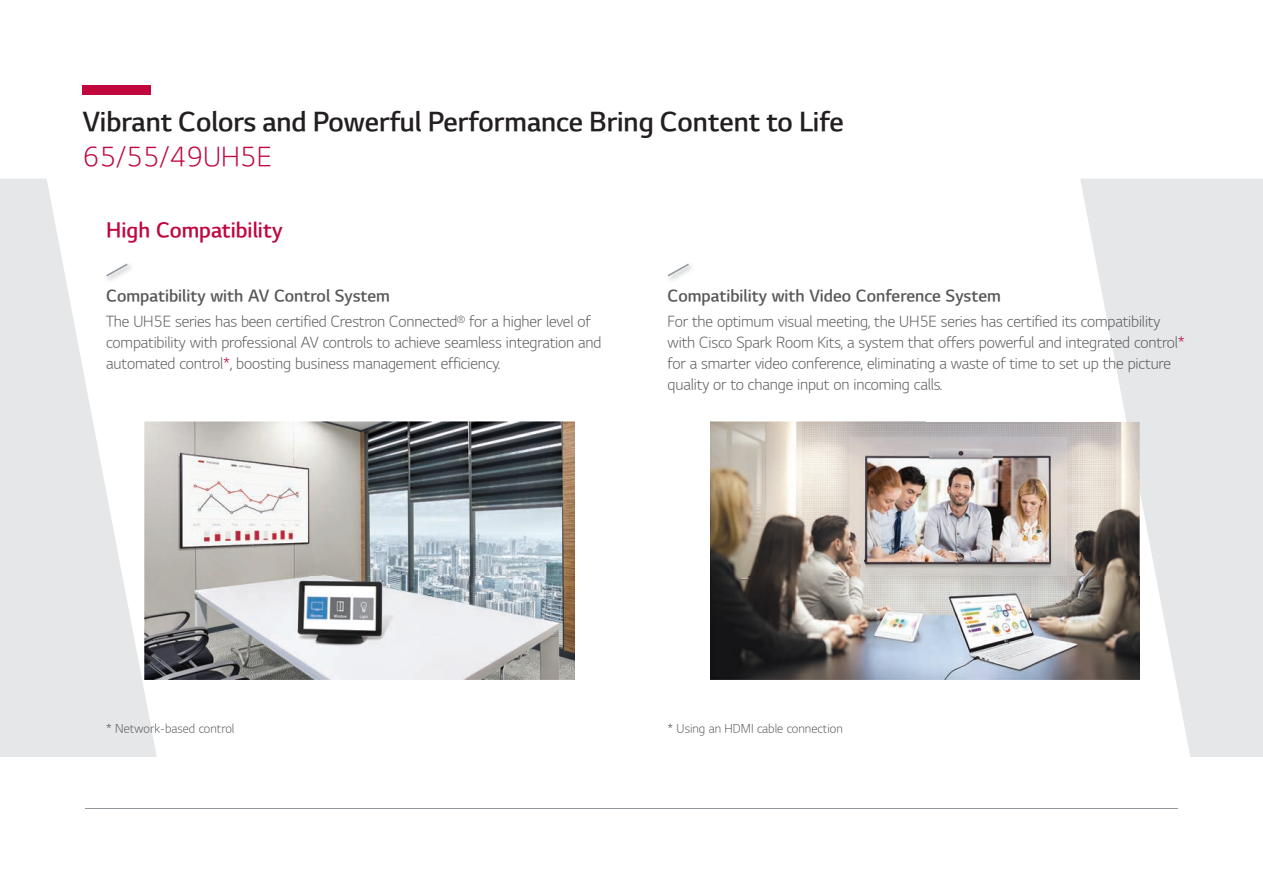
<style>
.page{position:relative;width:1263px;height:893px;background:#fff}
.page>*{position:absolute;margin:0;border:0;box-sizing:border-box;transform-origin:0 0}
.t1{font:27px "LG Sm Haotf TSB";color:#231f20}
.t2{font:27px "LG Sm Haotf TL";color:#c0073e}
.t3{font:21px "LG Sm Haotf TSB";color:#c0073e}
.t4{font:16.5px "LG Sm Haotf TSB";color:#57585a}
.t5{font:15px/21px "LG Sm Haotf TL";letter-spacing:-.01em;color:#57585a}
.t6{font:12px "LG Sm Haotf TL";color:#57585a}
.s1{color:#c0073e}
</style>
<div class="page">
<svg style="left:1080px;top:179px;width:183px;height:578px;fill:#e6e7e9"></svg>
<svg style="left:0;top:179px;width:157px;height:578px;fill:#e6e7e9"></svg>
<div style="left:83px;top:85px;width:68px;height:9px;background:#c0073e"></div>
<hr style="left:85px;top:808px;width:1093px;height:1px;background:#90979d">
<img style="left:104px;top:262px;width:30px;height:21px">
<svg style="left:106px;top:264px;width:22px;height:12px"></svg>
<img style="left:667px;top:263px;width:25px;height:17px">
<svg style="left:668px;top:264px;width:21px;height:12px"></svg>
<img style="left:145px;top:422px;width:429px;height:257px">
<img style="left:710px;top:422px;width:430px;height:257px">
<img style="left:1126px;top:422px;width:14px;height:69px">
<h1 class="t1" style="left:83px;top:108px;width:763px">Vibrant Colors and Powerful Performance Bring Content to Life</h1>
<h1 class="t2" style="left:83px;top:143px;width:191px">65/55/49UH5E</h1>
<h2 class="t3" style="left:106px;top:220px;width:178px">High Compatibility</h2>
<p class="t4" style="left:106px;top:288px;width:285px">Compatibility with AV Control System</p>
<p class="t5" style="left:106px;top:312px;width:497px">The UH5E series has been certified Crestron Connected<sup>Ⓡ</sup> for a higher level of compatibility with professional AV controls to achieve seamless integration and automated control<span class="s1">*</span>, boosting business management efficiency.</p>
<p class="t4" style="left:668px;top:288px;width:335px">Compatibility with Video Conference System</p>
<p class="t5" style="left:668px;top:311px;width:519px">For the optimum visual meeting, the UH5E series has certified its compatibility with Cisco Spark Room Kits, a system that offers powerful and integrated control<span class="s1">* </span>for a smarter video conference, eliminating a waste of time to set up the picture quality or to change input on incoming calls.</p>
<p class="t6" style="left:106px;top:722px;width:130px">* Network-based control</p>
<p class="t6" style="left:668px;top:722px;width:177px">* Using an HDMI cable connection</p>
</div>
